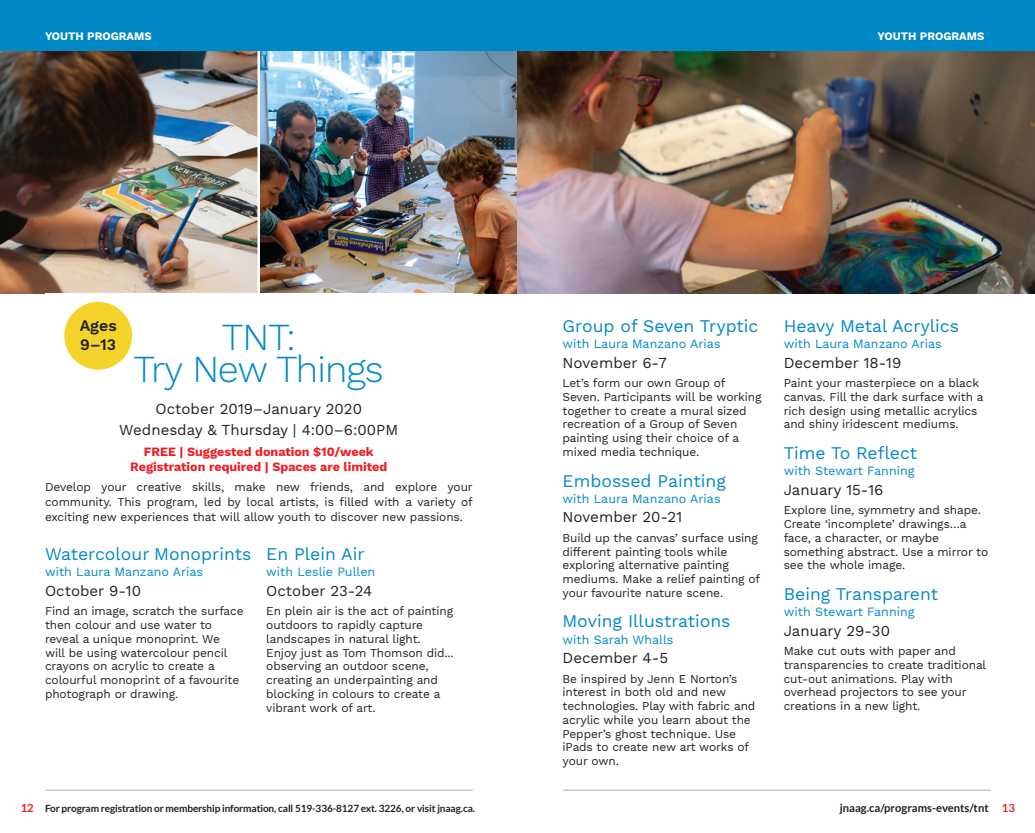
<style>
.page{position:relative;width:1035px;height:833px;background:#fff}
.page>*{position:absolute;margin:0;border:0;box-sizing:border-box;transform-origin:0 0}
.t1{font:300 37.5px/31.9px "Work Sans";letter-spacing:-.025em;color:#0088c7;text-align:center}
.t2{font:17.5px "Work Sans";color:#0088c7}
.t3{font:600 15.75px/18.8px "Work Sans";color:#231f20}
.t4{font:15px/20.6px "Work Sans";color:#231f20;text-align:center}
.t5{font:12.5px "Work Sans";color:#0088c7}
.t6{font:700 12.5px/15px "Work Sans";color:#ee1d23;text-align:center}
.t7{font:11.88px/13.8px "Work Sans";letter-spacing:-.01em;color:#231f20}
.t8{font:700 11.25px "Lato";color:#231f20}
.t9{font:700 11.25px "Work Sans";color:#fff}
.t10{font:700 10px "Lato";letter-spacing:-.01em;color:#231f20}
.s1{font-size:11.25px;color:#ee1d23}
.s2{color:#ee1d23}
</style>
<div class="page">
<img style="left:0;top:51px;width:1035px;height:242px">
<hr style="left:258px;top:47px;width:2px;height:254px;background:#fff">
<div style="left:0;top:0;width:518px;height:51px;background:#0088c7"></div>
<div style="left:518px;top:0;width:517px;height:51px;background:#0088c7"></div>
<div style="left:63px;top:300px;width:71px;height:71px;background:#f4d32b;border-radius:50%"></div>
<div style="left:61px;top:299px;width:74px;height:73px;border:3px solid #fff;border-radius:50%"></div>
<hr style="left:46px;top:789px;width:427px;height:1px;background:#a8a9ad">
<hr style="left:563px;top:789px;width:428px;height:1px;background:#a8a9ad">
<p class="t9" style="left:45px;top:29px;width:108px">YOUTH PROGRAMS</p>
<p class="t9" style="left:878px;top:29px;width:108px">YOUTH PROGRAMS</p>
<h3 class="t3" style="left:80px;top:317px;width:39px">Ages<br>9–13</h3>
<h1 class="t1" style="left:134px;top:323px;width:252px">TNT:<br>Try New Things</h1>
<p class="t4" style="left:119px;top:399px;width:280px">October 2019–January 2020<br>Wednesday &amp; Thursday | 4:00–6:00PM</p>
<p class="t6" style="left:130px;top:444px;width:259px">FREE | Suggested donation $10/week<br>Registration required | Spaces are limited</p>
<p class="t7" style="left:45px;top:480px;width:429px;line-height:15px;text-align:justify">Develop your creative skills, make new friends, and explore your community. This program, led by local artists, is filled with a variety of exciting new experiences that will allow youth to discover new passions.</p>
<h2 class="t2" style="left:45px;top:543px;width:208px">Watercolour Monoprints</h2>
<p class="t5" style="left:45px;top:564px;width:160px">with Laura Manzano Arias</p>
<p class="t4" style="left:45px;top:581px;width:97px">October 9-10</p>
<p class="t7" style="left:45px;top:604px;width:200px">Find an image, scratch the surface then colour and use water to reveal a unique monoprint. We<br>will be using watercolour pencil crayons on acrylic to create a colourful monoprint of a favourite photograph or drawing.</p>
<h2 class="t2" style="left:266px;top:543px;width:100px">En Plein Air</h2>
<p class="t5" style="left:266px;top:564px;width:111px">with Leslie Pullen</p>
<p class="t4" style="left:266px;top:581px;width:108px">October 23-24</p>
<p class="t7" style="left:266px;top:604px;width:189px">En plein air is the act of painting outdoors to rapidly capture landscapes in natural light.<br>Enjoy just as Tom Thomson did... observing an outdoor scene, creating an underpainting and blocking in colours to create a vibrant work of art.</p>
<h2 class="t2" style="left:563px;top:315px;width:197px">Group of Seven Tryptic</h2>
<p class="t5" style="left:563px;top:336px;width:160px">with Laura Manzano Arias</p>
<p class="t4" style="left:563px;top:353px;width:106px">November 6-7</p>
<p class="t7" style="left:563px;top:376px;width:201px">Let’s form our own Group of<br>Seven. Participants will be working together to create a mural sized recreation of a Group of Seven painting using their choice of a mixed media technique.</p>
<h2 class="t2" style="left:563px;top:470px;width:165px">Embossed Painting</h2>
<p class="t5" style="left:563px;top:491px;width:160px">with Laura Manzano Arias</p>
<p class="t4" style="left:563px;top:507px;width:121px">November 20-21</p>
<p class="t7" style="left:563px;top:531px;width:199px">Build up the canvas’ surface using different painting tools while exploring alternative painting mediums. Make a relief painting of your favourite nature scene.</p>
<h2 class="t2" style="left:563px;top:611px;width:169px">Moving Illustrations</h2>
<p class="t5" style="left:563px;top:632px;width:112px">with Sarah Whalls</p>
<p class="t4" style="left:563px;top:648px;width:107px">December 4-5</p>
<p class="t7" style="left:563px;top:672px;width:194px">Be inspired by Jenn E Norton’s interest in both old and new technologies. Play with fabric and acrylic while you learn about the<br>Pepper’s ghost technique. Use iPads to create new art works of your own.</p>
<h2 class="t2" style="left:784px;top:315px;width:177px">Heavy Metal Acrylics</h2>
<p class="t5" style="left:784px;top:336px;width:160px">with Laura Manzano Arias</p>
<p class="t4" style="left:784px;top:353px;width:119px">December 18-19</p>
<p class="t7" style="left:784px;top:376px;width:201px">Paint your masterpiece on a black canvas. Fill the dark surface with a rich design using metallic acrylics and shiny iridescent mediums.</p>
<h2 class="t2" style="left:784px;top:442px;width:135px">Time To Reflect</h2>
<p class="t5" style="left:784px;top:464px;width:132px">with Stewart Fanning</p>
<p class="t4" style="left:784px;top:480px;width:101px">January 15-16</p>
<p class="t7" style="left:784px;top:504px;width:206px">Explore line, symmetry and shape.<br>Create ‘incomplete’ drawings…a face, a character, or maybe something abstract. Use a mirror to see the whole image.</p>
<h2 class="t2" style="left:784px;top:583px;width:156px">Being Transparent</h2>
<p class="t5" style="left:784px;top:604px;width:132px">with Stewart Fanning</p>
<p class="t4" style="left:784px;top:621px;width:108px">January 29-30</p>
<p class="t7" style="left:784px;top:644px;width:204px">Make cut outs with paper and transparencies to create traditional cut-out animations. Play with overhead projectors to see your creations in a new light.</p>
<p class="t10" style="left:21px;top:802px;width:456px"><span class="s1">12</span> For program registration or membership information, call 519-336-8127 ext. 3226, or visit jnaag.ca.</p>
<p class="t8" style="left:840px;top:801px;width:177px">jnaag.ca/programs-events/tnt <span class="s2">13</span></p>
</div>
